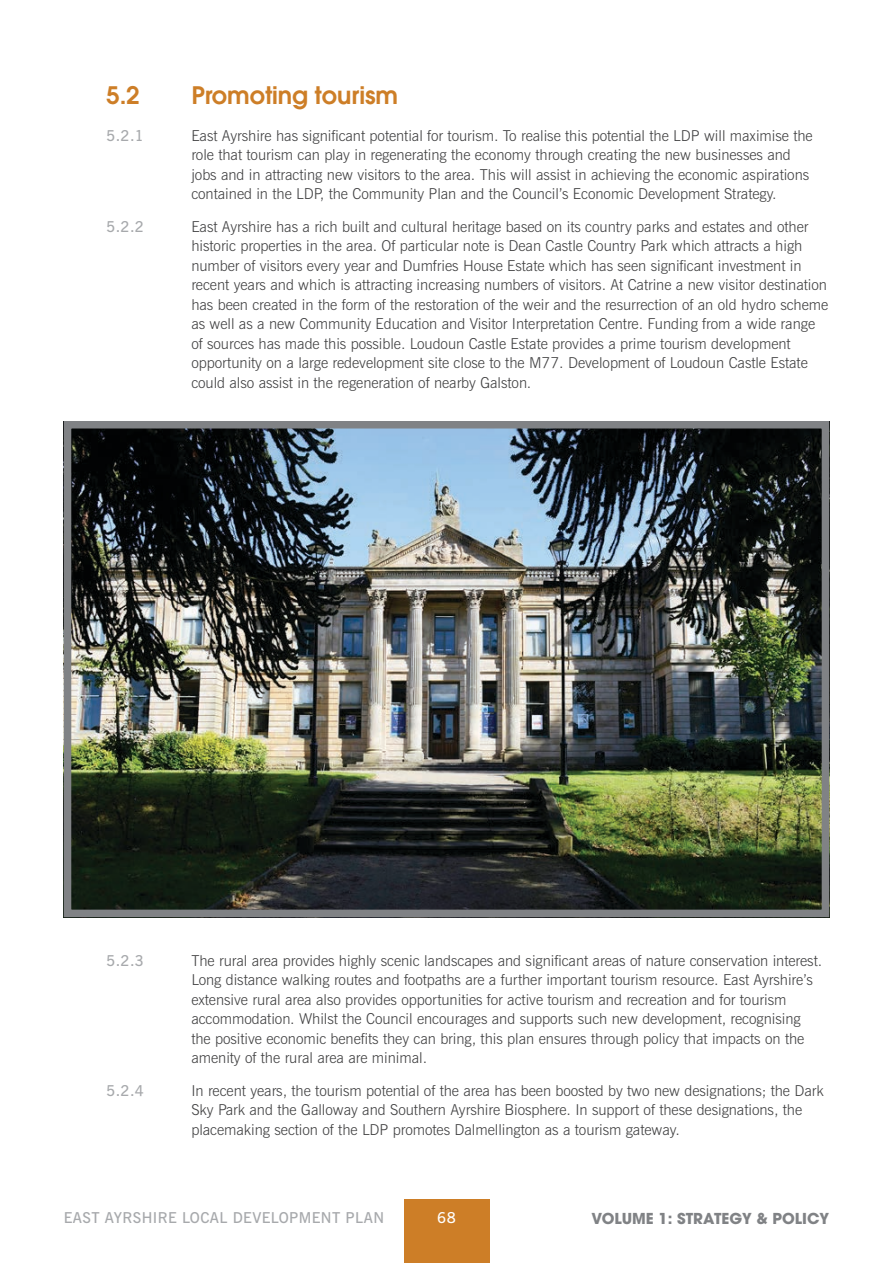
<style>
.page{position:relative;width:893px;height:1263px;background:#fff}
.page>*{position:absolute;margin:0;border:0;box-sizing:border-box;transform-origin:0 0}
._5_Body_Heads_number{font:600 24px "Avant Garde";letter-spacing:-.005em;color:#cd7e27}
.Body_Text{font:300 15px/19.5px "News Gothic BT";letter-spacing:-.005em;color:#414142}
.Body_Text-2{font:600 15px "News Gothic BT";letter-spacing:.025em;color:#a7a9ac}
.t1{font:700 15px "Avant Garde";color:#808285}
.t2{font:600 15px "News Gothic BT";color:#fff}
</style>
<div class="page">
<div style="left:404px;top:1199px;width:85px;height:64px;background:#cd7e27"></div>
<img style="left:73px;top:430px;width:747px;height:478px">
<div style="left:64px;top:421px;width:765px;height:496px;border:8px solid #808285"></div>
<p class="_5_Body_Heads_number" style="left:106px;top:80px;width:35px">5.2</p>
<p class="_5_Body_Heads_number" style="left:191px;top:80px;width:208px">Promoting tourism</p>
<p class="Body_Text-2" style="left:106px;top:126px;width:39px">5.2.1</p>
<p class="Body_Text" style="left:191px;top:126px;width:623px">East Ayrshire has significant potential for tourism. To realise this potential the LDP will maximise the role that tourism can play in regenerating the economy through creating the new businesses and jobs and in attracting new visitors to the area. This will assist in achieving the economic aspirations contained in the LDP, the Community Plan and the Council’s Economic Development Strategy.</p>
<p class="Body_Text-2" style="left:106px;top:217px;width:39px">5.2.2</p>
<p class="Body_Text" style="left:191px;top:216px;width:638px">East Ayrshire has a rich built and cultural heritage based on its country parks and estates and other historic properties in the area. Of particular note is Dean Castle Country Park which attracts a high number of visitors every year and Dumfries House Estate which has seen significant investment in recent years and which is attracting increasing numbers of visitors. At Catrine a new visitor destination has been created in the form of the restoration of the weir and the resurrection of an old hydro scheme as well as a new Community Education and Visitor Interpretation Centre. Funding from a wide range of sources has made this possible. Loudoun Castle Estate provides a prime tourism development opportunity on a large redevelopment site close to the M77. Development of Loudoun Castle Estate could also assist in the regeneration of nearby Galston.</p>
<p class="Body_Text-2" style="left:106px;top:951px;width:39px">5.2.3</p>
<p class="Body_Text" style="left:191px;top:951px;width:632px">The rural area provides highly scenic landscapes and significant areas of nature conservation interest.<br>Long distance walking routes and footpaths are a further important tourism resource. East Ayrshire’s extensive rural area also provides opportunities for active tourism and recreation and for tourism accommodation. Whilst the Council encourages and supports such new development, recognising the positive economic benefits they can bring, this plan ensures through policy that impacts on the amenity of the rural area are minimal.</p>
<p class="Body_Text-2" style="left:106px;top:1081px;width:39px">5.2.4</p>
<p class="Body_Text" style="left:191px;top:1080px;width:634px">In recent years, the tourism potential of the area has been boosted by two new designations; the Dark<br>Sky Park and the Galloway and Southern Ayrshire Biosphere. In support of these designations, the placemaking section of the LDP promotes Dalmellington as a tourism gateway.</p>
<p class="Body_Text-2" style="left:64px;top:1209px;width:322px">EAST AYRSHIRE LOCAL DEVELOPMENT PLAN</p>
<p class="t2" style="left:437px;top:1209px;width:20px">68</p>
<p class="t1" style="left:591px;top:1208px;width:239px">VOLUME 1: STRATEGY &amp; POLICY</p>
</div>
